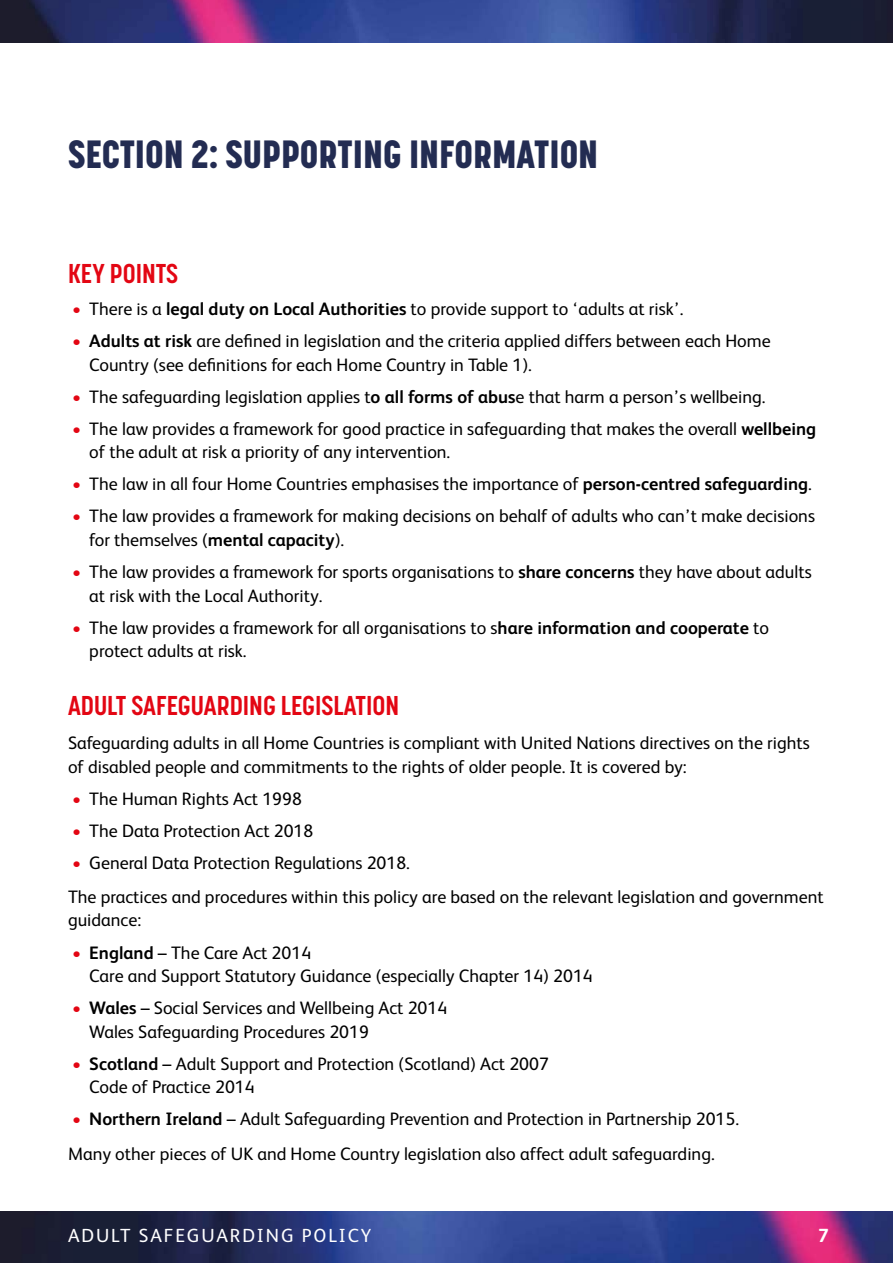
<style>
.page{position:relative;width:893px;height:1263px;background:#fff}
.page>*{position:absolute;margin:0;border:0;box-sizing:border-box;transform-origin:0 0}
.main_section_head{font:800 39px "Korolev Condensed";color:#232c52}
.sub_section_head{font:700 27px "Korolev Condensed";color:#e30613}
.t1{font:19.05px "FS Albert";letter-spacing:.1em;color:#fff}
.t2{font:700 19.05px "FS Albert";color:#fff}
.safe-main{font:18px/23.5px "FS Albert";color:#000}
.s1{color:#e30613}
.s2{font-weight:700}
</style>
<div class="page">
<img style="left:0;top:1211px;width:893px;height:52px">
<img style="left:0;top:0;width:893px;height:43px">
<p class="main_section_head" style="left:68px;top:130px;width:532px">SECTION 2: SUPPORTING INFORMATION</p>
<p class="sub_section_head" style="left:68px;top:258px;width:111px">KEY POINTS</p>
<p class="safe-main" style="left:72px;top:297px;width:613px"><span class="s1">•</span> There is a <span class="s2">legal duty on Local Authorities</span> to provide support to ‘adults at risk’.</p>
<p class="safe-main" style="left:89px;top:329px;width:683px;text-indent:-17px"><span class="s1">•</span> <span class="s2">Adults at risk</span> are defined in legislation and the criteria applied differs between each Home<br>Country (see definitions for each Home Country in Table 1).</p>
<p class="safe-main" style="left:72px;top:385px;width:695px"><span class="s1">•</span> The safeguarding legislation applies t<span class="s2">o all forms of abus</span>e that harm a person’s wellbeing.</p>
<p class="safe-main" style="left:89px;top:417px;width:728px;text-indent:-17px"><span class="s1">•</span> The law provides a framework for good practice in safeguarding that makes the overall <span class="s2">wellbeing </span>of the adult at risk a priority of any intervention.</p>
<p class="safe-main" style="left:72px;top:472px;width:741px"><span class="s1">•</span> The law in all four Home Countries emphasises the importance of <span class="s2">person-centred safeguarding</span>.</p>
<p class="safe-main" style="left:89px;top:504px;width:727px;text-indent:-17px"><span class="s1">•</span> The law provides a framework for making decisions on behalf of adults who can’t make decisions for themselves (<span class="s2">mental capacity</span>).</p>
<p class="safe-main" style="left:89px;top:560px;width:724px;text-indent:-17px"><span class="s1">•</span> The law provides a framework for sports organisations to <span class="s2">share concerns</span> they have about adults at risk with the Local Authority.</p>
<p class="safe-main" style="left:89px;top:616px;width:681px;text-indent:-17px"><span class="s1">•</span> The law provides a framework for all organisations to s<span class="s2">hare information and cooperate</span> to protect adults at risk.</p>
<p class="sub_section_head" style="left:68px;top:689px;width:333px">ADULT SAFEGUARDING LEGISLATION</p>
<p class="safe-main" style="left:68px;top:731px;width:743px">Safeguarding adults in all Home Countries is compliant with United Nations directives on the rights of disabled people and commitments to the rights of older people. It is covered by:</p>
<p class="safe-main" style="left:72px;top:787px;width:231px"><span class="s1">•</span> The Human Rights Act 1998</p>
<p class="safe-main" style="left:72px;top:819px;width:243px"><span class="s1">•</span> The Data Protection Act 2018</p>
<p class="safe-main" style="left:72px;top:851px;width:339px"><span class="s1">•</span> General Data Protection Regulations 2018.</p>
<p class="safe-main" style="left:68px;top:885px;width:757px">The practices and procedures within this policy are based on the relevant legislation and government guidance:</p>
<p class="safe-main" style="left:89px;top:940px;width:505px;text-indent:-17px"><span class="s1">•</span> <span class="s2">England</span> – The Care Act 2014<br>Care and Support Statutory Guidance (especially Chapter 14) 2014</p>
<p class="safe-main" style="left:89px;top:996px;width:360px;text-indent:-17px"><span class="s1">•</span> <span class="s2">Wales</span> – Social Services and Wellbeing Act 2014<br>Wales Safeguarding Procedures 2019</p>
<p class="safe-main" style="left:89px;top:1052px;width:461px;text-indent:-17px"><span class="s1">•</span> <span class="s2">Scotland</span> – Adult Support and Protection (Scotland) Act 2007<br>Code of Practice 2014</p>
<p class="safe-main" style="left:72px;top:1107px;width:668px"><span class="s1">•</span> <span class="s2">Northern Ireland</span> – Adult Safeguarding Prevention and Protection in Partnership 2015.</p>
<p class="safe-main" style="left:68px;top:1141px;width:648px">Many other pieces of UK and Home Country legislation also affect adult safeguarding.</p>
<p class="t1" style="left:68px;top:1224px;width:305px">ADULT SAFEGUARDING POLICY</p>
<p class="t2" style="left:818px;top:1224px;width:12px">7</p>
</div>
